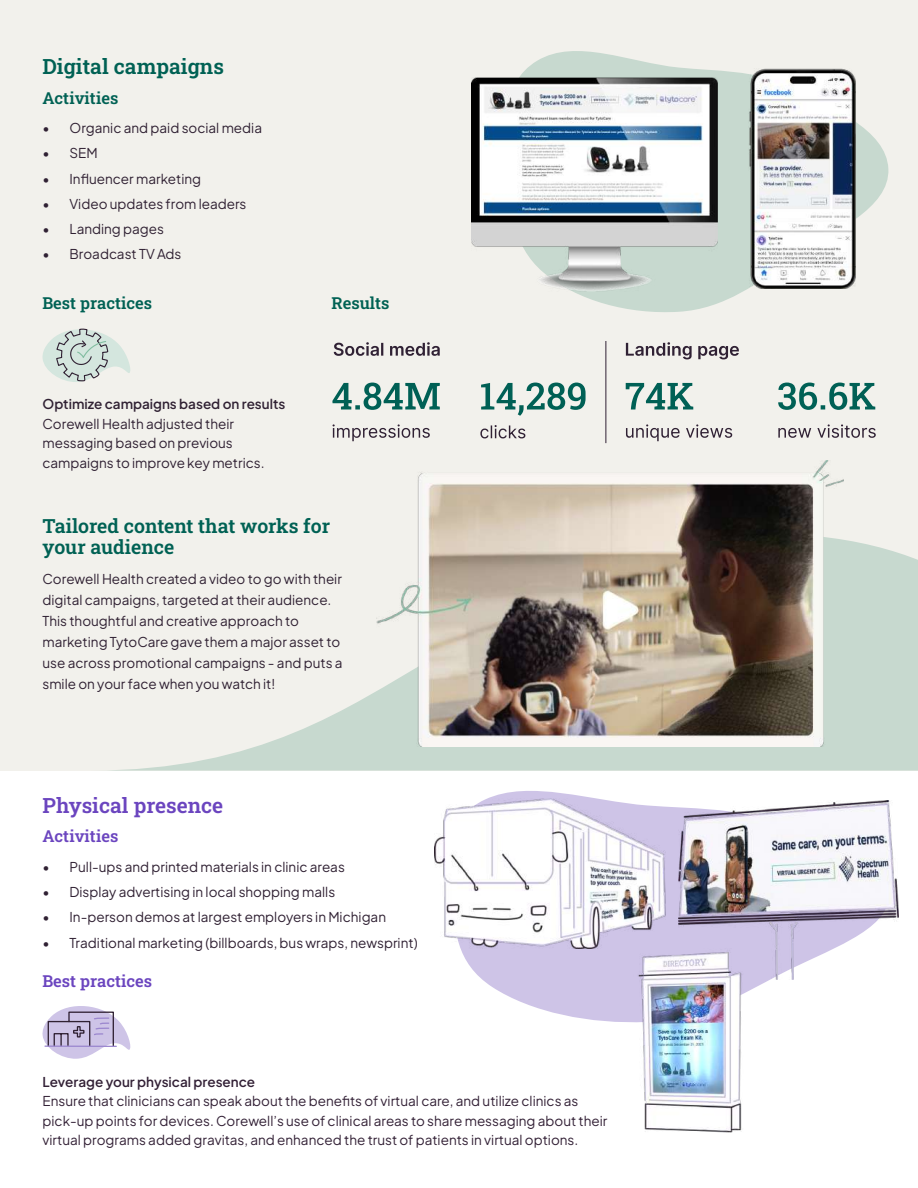
<style>
.page{position:relative;width:918px;height:1188px;background:#fff}
.page>*{position:absolute;margin:0;border:0;box-sizing:border-box;transform-origin:0 0}
.t1{font:600 21px "Roboto Slab";color:#006154}
.t2{font:600 21px "Roboto Slab";color:#6b45bf}
.t3{font:600 19.5px/21px "Roboto Slab";color:#006154}
.t4{font:600 16.5px "Roboto Slab";color:#006154}
.t5{font:600 16.5px "Roboto Slab";color:#6b45bf}
.t6{font:13.5px/21px "Plus Jakarta Sans";color:#302133}
.t7{font:13.5px/19.5px "Plus Jakarta Sans";color:#332136}
.t8{font:600 13.5px "Plus Jakarta Sans";color:#302133}
.t9{font:600 13.5px "Plus Jakarta Sans";color:#332136}
</style>
<div class="page">
<div style="left:0;top:0;width:918px;height:771px;background:#f2f1ec"></div>
<svg style="left:498px;top:51px;width:391px;height:261px"></svg>
<svg style="left:460px;top:791px;width:430px;height:232px"></svg>
<svg style="left:334px;top:342px;width:106px;height:14px"></svg>
<svg style="left:626px;top:342px;width:113px;height:17px"></svg>
<svg style="left:332px;top:383px;width:108px;height:27px"></svg>
<svg style="left:626px;top:383px;width:67px;height:27px"></svg>
<svg style="left:778px;top:383px;width:97px;height:27px"></svg>
<svg style="left:481px;top:383px;width:105px;height:33px"></svg>
<svg style="left:333px;top:424px;width:97px;height:17px"></svg>
<svg style="left:626px;top:424px;width:106px;height:17px"></svg>
<svg style="left:778px;top:424px;width:98px;height:14px"></svg>
<svg style="left:480px;top:425px;width:45px;height:13px"></svg>
<hr style="left:606px;top:341px;width:1px;height:102px;background:#302134">
<svg style="left:42px;top:328px;width:88px;height:54px"></svg>
<img style="left:748px;top:68px;width:108px;height:221px">
<img style="left:472px;top:78px;width:246px;height:213px">
<svg style="left:109px;top:540px;width:809px;height:231px"></svg>
<img style="left:376px;top:460px;width:468px;height:286px">
<svg style="left:42px;top:1006px;width:89px;height:53px"></svg>
<img style="left:679px;top:801px;width:219px;height:179px">
<img style="left:435px;top:798px;width:230px;height:150px">
<img style="left:634px;top:943px;width:112px;height:190px">
<h1 class="t1" style="left:43px;top:52px;width:183px">Digital campaigns</h1>
<p class="t4" style="left:43px;top:86px;width:77px">Activities</p>
<p class="t6" style="left:70px;top:116px;width:194px">Organic and paid social media</p>
<p class="t6" style="left:43px;top:116px;width:9px">•</p>
<p class="t6" style="left:43px;top:141px;width:9px">•</p>
<p class="t6" style="left:70px;top:141px;width:30px">SEM</p>
<p class="t6" style="left:43px;top:167px;width:9px">•</p>
<p class="t6" style="left:70px;top:167px;width:133px">Influencer marketing</p>
<p class="t6" style="left:43px;top:192px;width:9px">•</p>
<p class="t6" style="left:70px;top:192px;width:178px">Video updates from leaders</p>
<p class="t6" style="left:43px;top:217px;width:9px">•</p>
<p class="t6" style="left:70px;top:217px;width:96px">Landing pages</p>
<p class="t6" style="left:43px;top:242px;width:9px">•</p>
<p class="t6" style="left:70px;top:242px;width:113px">Broadcast TV Ads</p>
<p class="t4" style="left:43px;top:291px;width:111px">Best practices</p>
<p class="t8" style="left:43px;top:393px;width:244px">Optimize campaigns based on results</p>
<p class="t6" style="left:43px;top:413px;width:224px;line-height:19.5px">Corewell Health adjusted their messaging based on previous campaigns to improve key metrics.</p>
<p class="t4" style="left:332px;top:291px;width:59px">Results</p>
<h2 class="t3" style="left:43px;top:515px;width:289px">Tailored content that works for your audience</h2>
<p class="t6" style="left:43px;top:567px;width:302px">Corewell Health created a video to go with their digital campaigns, targeted at their audience.<br>This thoughtful and creative approach to marketing TytoCare gave them a major asset to use across promotional campaigns - and puts a smile on your face when you watch it!</p>
<h1 class="t2" style="left:43px;top:791px;width:182px">Physical presence</h1>
<p class="t5" style="left:43px;top:825px;width:77px">Activities</p>
<p class="t6" style="left:70px;top:855px;width:277px">Pull-ups and printed materials in clinic areas</p>
<p class="t6" style="left:43px;top:855px;width:9px">•</p>
<p class="t6" style="left:43px;top:880px;width:9px">•</p>
<p class="t6" style="left:70px;top:880px;width:267px">Display advertising in local shopping malls</p>
<p class="t6" style="left:43px;top:905px;width:9px">•</p>
<p class="t6" style="left:70px;top:905px;width:318px">In-person demos at largest employers in Michigan</p>
<p class="t6" style="left:43px;top:931px;width:9px">•</p>
<p class="t6" style="left:70px;top:931px;width:350px">Traditional marketing (billboards, bus wraps, newsprint(</p>
<p class="t5" style="left:43px;top:969px;width:111px">Best practices</p>
<p class="t9" style="left:43px;top:1071px;width:214px">Leverage your physical presence</p>
<p class="t7" style="left:43px;top:1090px;width:567px">Ensure that clinicians can speak about the benefits of virtual care, and utilize clinics as pick-up points for devices. Corewell s’ use of clinical areas to share messaging about their virtual programs added gravitas, and enhanced the trust of patients in virtual options.</p>
</div>
